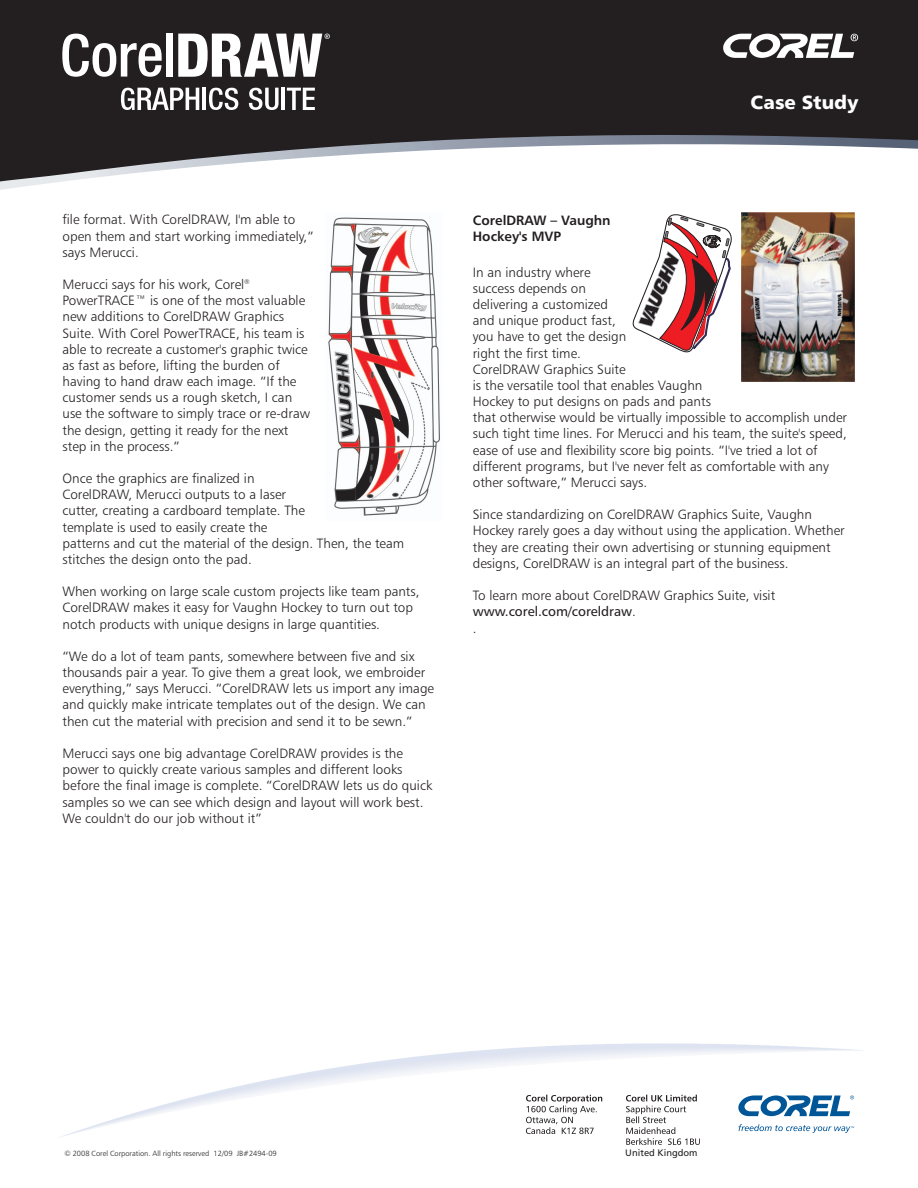
<style>
.page{position:relative;width:918px;height:1188px;background:#fff}
.page>*{position:absolute;margin:0;border:0;box-sizing:border-box;transform-origin:0 0}
.t1{font:19.05px "Humanist 777 BT Black B";color:#fff}
.t2{font:13.5px/16.2px "Humanist 777 BT Light B";color:#231f20}
.t3{font:13.5px/16.4px "Humanist 777 BT Roman B Bold";color:#231f20}
.t4{font:13.5px "Humanist 777 BT Roman B";color:#231f20}
.t5{font:9.3px "Frutiger";color:#231f20}
.t6{font:7.5px "Humanist 777 BT Light B";color:#231f20}
.t7{font:6.75px "Humanist 777 BT Light B";color:#231f20}
.s1{font-family:"Humanist 777 BT Light B"}
</style>
<div class="page">
<img style="left:61px;top:1043px;width:803px;height:94px">
<svg style="left:0;top:0;width:918px;height:183px;fill:#231f20"></svg>
<svg style="left:722px;top:34px;width:136px;height:24px"></svg>
<svg style="left:632px;top:212px;width:155px;height:155px"></svg>
<img style="left:742px;top:213px;width:113px;height:169px">
<img style="left:328px;top:217px;width:112px;height:299px">
<svg style="left:526px;top:1095px;width:76px;height:39px"></svg>
<svg style="left:626px;top:1095px;width:74px;height:50px"></svg>
<svg style="left:737px;top:1095px;width:117px;height:21px"></svg>
<svg style="left:738px;top:1124px;width:116px;height:9px"></svg>
<svg style="left:287px;top:88px;width:28px;height:22px"></svg>
<hr style="left:282px;top:88px;width:3px;height:22px;background:#fff">
<svg style="left:249px;top:88px;width:30px;height:22px"></svg>
<svg style="left:209px;top:88px;width:29px;height:22px"></svg>
<hr style="left:203px;top:88px;width:3px;height:22px;background:#fff">
<svg style="left:121px;top:88px;width:78px;height:22px"></svg>
<div style="left:166px;top:34px;width:7px;height:43px;background:#fff"></div>
<svg style="left:62px;top:34px;width:100px;height:43px"></svg>
<svg style="left:178px;top:34px;width:152px;height:43px"></svg>
<h1 class="t1" style="left:751px;top:91px;width:110px">Case Study</h1>
<p class="t2" style="left:63px;top:213px;width:253px">file format. With CorelDRAW, I'm able to open them and start working immediately,” says Merucci.</p>
<p class="t2" style="left:63px;top:277px;width:249px">Merucci says for his work, Corel PowerTRACE™ is one of the most valuable new additions to CorelDRAW Graphics Suite. With Corel PowerTRACE, his team is able to recreate a customer's graphic twice as fast as before, lifting the burden of having to hand draw each image. “If the customer sends us a rough sketch, I can use the software to simply trace or re-draw the design, getting it ready for the next step in the process.”</p>
<p class="t2" style="left:63px;top:471px;width:343px">Once the graphics are finalized in<br>CorelDRAW, Merucci outputs to a laser<br>cutter, creating a cardboard template. The<br>template is used to easily create the<br>patterns and cut the material of the design. Then, the team stitches the design onto the pad.</p>
<p class="t2" style="left:63px;top:585px;width:359px">When working on large scale custom projects like team pants,<br>CorelDRAW makes it easy for Vaughn Hockey to turn out top notch products with unique designs in large quantities.</p>
<p class="t2" style="left:63px;top:649px;width:373px">“We do a lot of team pants, somewhere between five and six thousands pair a year. To give them a great look, we embroider everything,” says Merucci. “CorelDRAW lets us import any image and quickly make intricate templates out of the design. We can then cut the material with precision and send it to be sewn.”</p>
<p class="t2" style="left:63px;top:746px;width:371px">Merucci says one big advantage CorelDRAW provides is the power to quickly create various samples and different looks before the final image is complete. “CorelDRAW lets us do quick samples so we can see which design and layout will work best.<br>We couldn't do our job without it”</p>
<p class="t7" style="left:244px;top:279px;width:7px">®</p>
<p class="t3" style="left:473px;top:213px;width:139px">CorelDRAW – Vaughn<br>Hockey's MVP</p>
<p class="t2" style="left:473px;top:265px;width:376px">In an industry where<br>success depends on<br>delivering a customized<br>and unique product fast,<br>you have to get the design<br>right the first time.<br>CorelDRAW Graphics Suite<br>is the versatile tool that enables Vaughn<br>Hockey to put designs on pads and pants<br>that otherwise would be virtually impossible to accomplish under such tight time lines. For Merucci and his team, the suite's speed, ease of use and flexibility score big points. “I've tried a lot of different programs, but I've never felt as comfortable with any other software,” Merucci says.</p>
<p class="t2" style="left:473px;top:508px;width:373px">Since standardizing on CorelDRAW Graphics Suite, Vaughn Hockey rarely goes a day without using the application. Whether they are creating their own advertising or stunning equipment designs, CorelDRAW is an integral part of the business.</p>
<p class="t2" style="left:473px;top:588px;width:304px">To learn more about CorelDRAW Graphics Suite, visit</p>
<p class="t4" style="left:473px;top:606px;width:165px">www.corel.com/coreldraw<span class="s1">.</span></p>
<p class="t2" style="left:473px;top:621px;width:5px">.</p>
<p class="t6" style="left:64px;top:1151px;width:214px">© 2008 Corel Corporation. All rights reserved 12/09 JB#2494-09</p>
<p class="t5" style="left:625px;top:1149px;width:74px">United Kingdom</p>
</div>
